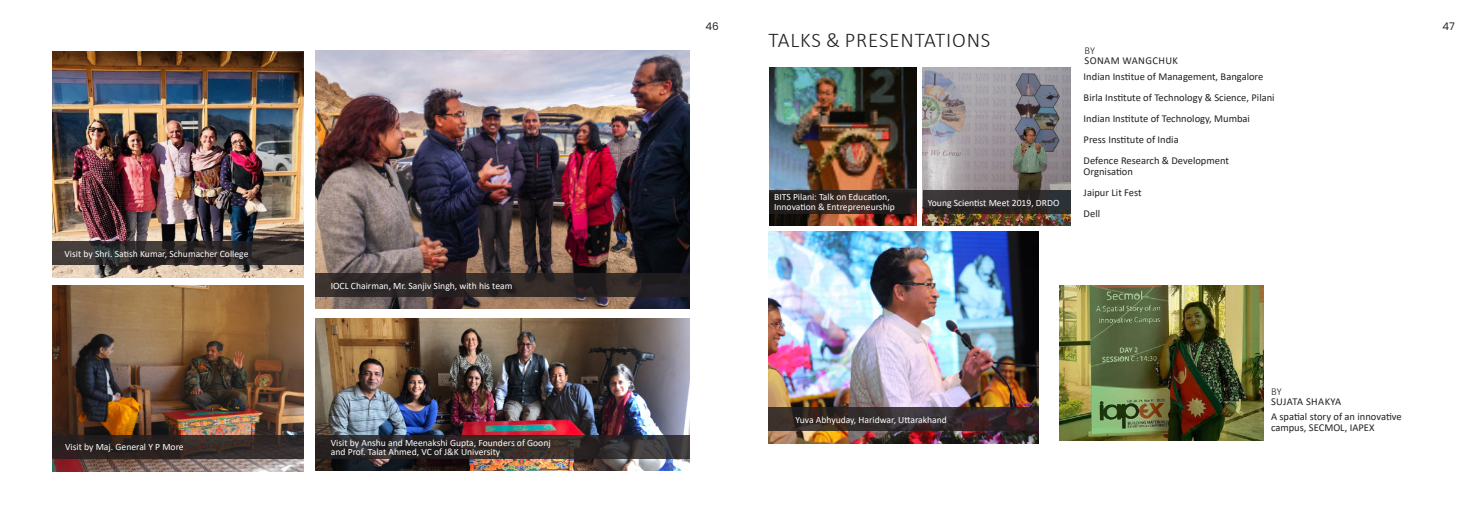
<style>
.page{position:relative;width:1474px;height:521px;background:#fff}
.page>*{position:absolute;margin:0;border:0;box-sizing:border-box;transform-origin:0 0}
.t1{font:300 21px "Calibri";letter-spacing:.04em;color:#231f20}
.t2{font:10.5px/10.5px "Calibri";color:#231f20}
.t3{font:10.5px "Calibri";letter-spacing:.04em;color:#231f20}
.t4{font:10.5px "Calibri";letter-spacing:.03em;color:#231f20}
.t5{font:10.5px "Poppins";color:#231f20}
.t6{font:300 10.5px "Calibri";color:#231f20}
.t7{font:9.62px/9.6px "Calibri";color:#fff}
</style>
<div class="page">
<img style="left:52px;top:51px;width:252px;height:226px">
<svg style="left:52px;top:242px;width:252px;height:23px;background:#332e2e"></svg>
<img style="left:52px;top:285px;width:252px;height:186px">
<img style="left:315px;top:318px;width:375px;height:153px">
<img style="left:315px;top:50px;width:375px;height:259px">
<svg style="left:52px;top:436px;width:252px;height:23px;background:#2f2624"></svg>
<svg style="left:315px;top:273px;width:375px;height:23px;background:#2c2525"></svg>
<svg style="left:315px;top:435px;width:375px;height:23px;background:#312a2a"></svg>
<img style="left:923px;top:68px;width:147px;height:157px">
<img style="left:769px;top:68px;width:147px;height:157px">
<img style="left:768px;top:231px;width:271px;height:212px">
<svg style="left:769px;top:190px;width:147px;height:23px;background:#2c221f"></svg>
<svg style="left:923px;top:191px;width:147px;height:23px;background:#302c2c"></svg>
<svg style="left:768px;top:408px;width:271px;height:23px;background:#362a2a"></svg>
<img style="left:1059px;top:286px;width:204px;height:154px">
<p class="t7" style="left:64px;top:249px;width:185px">Visit by Shri. Satish Kumar, Schumacher College</p>
<p class="t7" style="left:65px;top:441px;width:120px">Visit by Maj. General Y P More</p>
<p class="t7" style="left:331px;top:280px;width:183px">IOCL Chairman, Mr. Sanjiv Singh, with his team</p>
<p class="t7" style="left:331px;top:437px;width:221px">Visit by Anshu and Meenakshi Gupta, Founders of Goonj</p>
<p class="t7" style="left:331px;top:447px;width:171px">and Prof. Talat Ahmed, VC of J&amp;K University</p>
<p class="t5" style="left:705px;top:20px;width:15px">46</p>
<p class="t1" style="left:768px;top:27px;width:223px">TALKS &amp; PRESENTATIONS</p>
<p class="t7" style="left:774px;top:192px;width:122px">BITS Pilani: Talk on Education,<br>Innovation &amp; Entrepreneurship</p>
<p class="t7" style="left:928px;top:198px;width:133px">Young Scientist Meet 2019, DRDO</p>
<p class="t6" style="left:1084px;top:44px;width:12px">BY</p>
<p class="t3" style="left:1084px;top:53px;width:95px">SONAM WANGCHUK</p>
<p class="t2" style="left:1083px;top:71px;width:181px">Indian Institue of Management, Bangalore</p>
<p class="t2" style="left:1083px;top:92px;width:192px">Birla Institute of Technology &amp; Science, Pilani</p>
<p class="t2" style="left:1083px;top:113px;width:168px">Indian Institute of Technology, Mumbai</p>
<p class="t2" style="left:1083px;top:134px;width:97px">Press Institute of India</p>
<p class="t2" style="left:1083px;top:155px;width:147px">Defence Research &amp; Development<br>Orgnisation</p>
<p class="t2" style="left:1083px;top:187px;width:59px">Jaipur Lit Fest</p>
<p class="t2" style="left:1083px;top:208px;width:18px">Dell</p>
<p class="t5" style="left:1442px;top:20px;width:14px">47</p>
<p class="t7" style="left:795px;top:414px;width:153px">Yuva Abhyuday, Haridwar, Uttarakhand</p>
<p class="t6" style="left:1270px;top:385px;width:12px">BY</p>
<p class="t4" style="left:1270px;top:394px;width:72px">SUJATA SHAKYA</p>
<p class="t2" style="left:1270px;top:411px;width:132px">A spatial story of an innovative campus, SECMOL, IAPEX</p>
</div>
